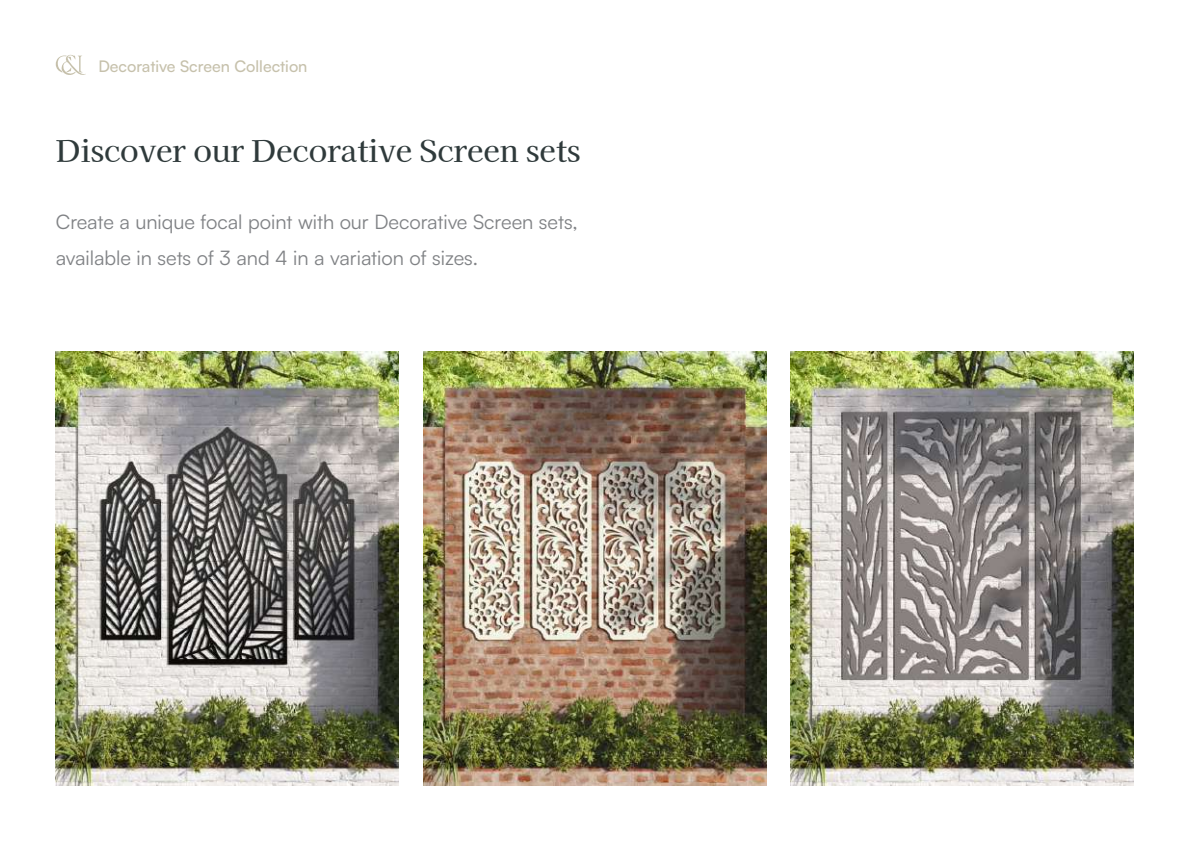
<style>
.page{position:relative;width:1191px;height:842px;background:#fff}
.page>*{position:absolute;margin:0;border:0;box-sizing:border-box;transform-origin:0 0}
.t1{font:500 30px "Kaisei Tokumin";color:#2f3a3b}
.t2{font:20px/36px "Satoshi";color:#808285}
.t3{font:500 16px "Satoshi";color:#a79f7e}
</style>
<div class="page">
<svg style="left:56px;top:55px;width:30px;height:20px"></svg>
<img style="left:56px;top:351px;width:343px;height:434px">
<img style="left:423px;top:351px;width:343px;height:434px">
<img style="left:790px;top:351px;width:343px;height:434px">
<p class="t3" style="left:98px;top:55px;width:211px">Decorative Screen Collection</p>
<h1 class="t1" style="left:56px;top:134px;width:526px">Discover our Decorative Screen sets</h1>
<p class="t2" style="left:56px;top:203px;width:523px">Create a unique focal point with our Decorative Screen sets, available in sets of 3 and 4 in a variation of sizes.</p>
</div>
